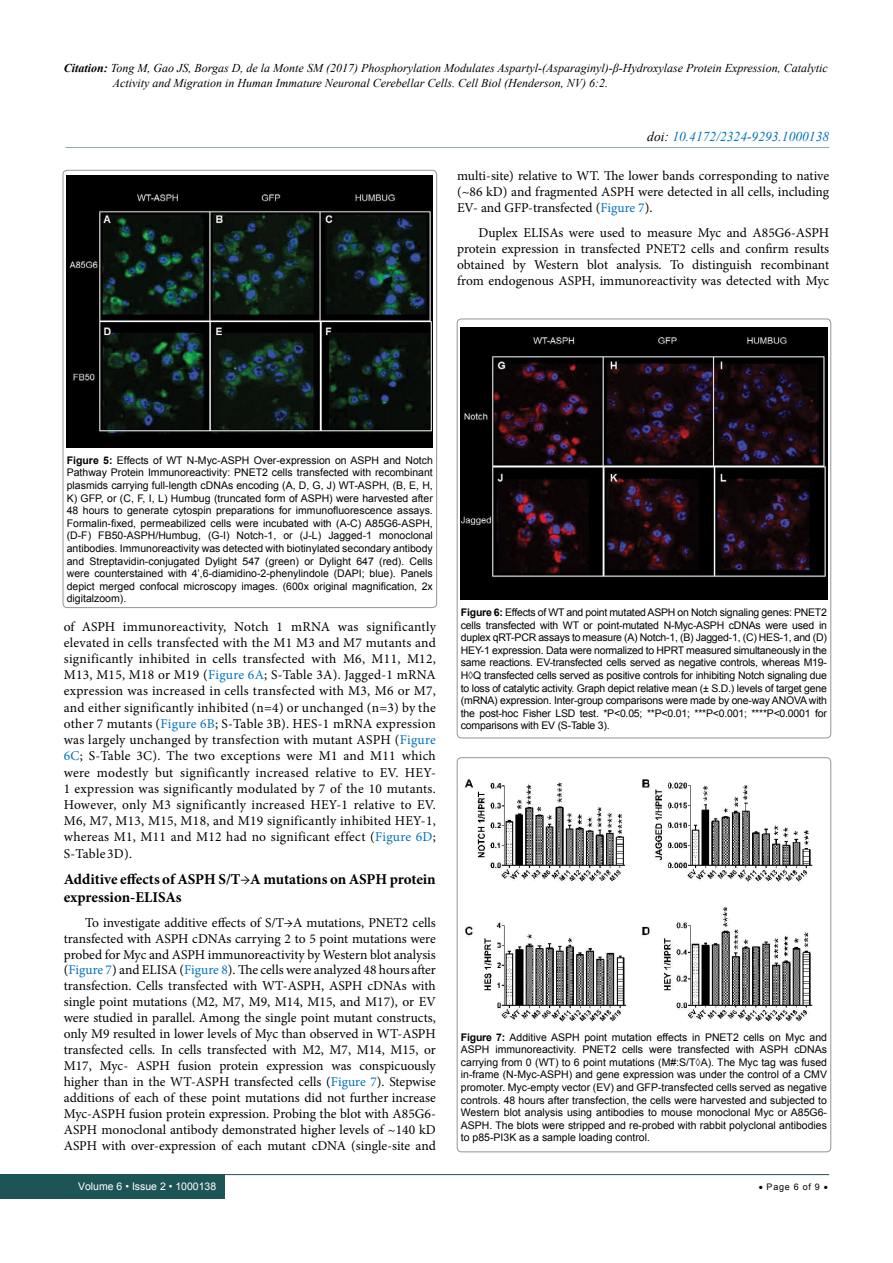
<style>
.page{position:relative;width:893px;height:1263px;background:#fff}
.page>*{position:absolute;margin:0;border:0;box-sizing:border-box;transform-origin:0 0}
.t1{font:700 15px/18px "Minion Pro";letter-spacing:-.005em;color:#000}
.t2{font:13.5px/16.2px "Minion Pro";color:#000;text-align:justify}
.t3{font:italic 13.5px "Times New Roman";color:#0072bc}
.t4{font:italic 12px/15px "Times New Roman";color:#000}
.t5{font:10.5px/12.6px "Arial";color:#000;text-align:justify}
.t6{font:10.5px "Arial";color:#fff}
.t7{font:9px "Arial";letter-spacing:.08em;color:#000}
.s1{font-weight:700}
.s2{color:#000}
.s3{color:#0072bc}
</style>
<div class="page">
<div style="left:0;top:1174px;width:225px;height:25px;background:#1d5557"></div>
<hr style="left:221px;top:1174px;width:608px;height:1px;background:#1d5557">
<hr style="left:65px;top:147px;width:764px;height:1px;background:#1d5557">
<img style="left:67px;top:175px;width:366px;height:273px">
<div style="left:457px;top:319px;width:374px;height:419px;border:1px solid #939598;border-radius:4px"></div>
<img style="left:461px;top:327px;width:366px;height:273px">
<div style="left:457px;top:758px;width:374px;height:394px;border:1px solid #939598;border-radius:4px"></div>
<img style="left:464px;top:779px;width:349px;height:243px">
<p class="t4" style="left:113px;top:60px;width:716px;text-indent:-49px"><span class="s1">Citation:</span> Tong M, Gao JS, Borgas D, de la Monte SM (2017) Phosphorylation Modulates Aspartyl-(Asparaginyl)-β-Hydroxylase Protein Expression, Catalytic<br>Activity and Migration in Human Immature Neuronal Cerebellar Cells. Cell Biol (Henderson, NV) 6:2.</p>
<p class="t3" style="left:647px;top:127px;width:183px"><span class="s2">doi:</span> 10.4172/2324-9293.1000138</p>
<p class="t2" style="left:457px;top:167px;width:374px">multi-site) relative to WT. The lower bands corresponding to native (~86 kD) and fragmented ASPH were detected in all cells, including EV- and GFP-transfected (<span class="s3">Figure 7</span>).</p>
<p class="t2" style="left:457px;top:224px;width:374px;text-indent:21px">Duplex ELISAs were used to measure Myc and A85G6-ASPH protein expression in transfected PNET2 cells and confirm results obtained by Western blot analysis. To distinguish recombinant from endogenous ASPH, immunoreactivity was detected with Myc</p>
<p class="t5" style="left:67px;top:454px;width:368px"><span class="s1">Figure 5:</span> Effects of WT N-Myc-ASPH Over-expression on ASPH and Notch Pathway Protein Immunoreactivity: PNET2 cells transfected with recombinant plasmids carrying full-length cDNAs encoding (A, D, G, J) WT-ASPH, (B, E, H, K) GFP, or (C, F, I, L) Humbug (truncated form of ASPH) were harvested after 48 hours to generate cytospin preparations for immunofluorescence assays.<br>Formalin-fixed, permeabilized cells were incubated with (A-C) A85G6-ASPH, (D-F) FB50-ASPH/Humbug, (G-I) Notch-1, or (J-L) Jagged-1 monoclonal antibodies. Immunoreactivity was detected with biotinylated secondary antibody and Streptavidin-conjugated Dylight 547 (green) or Dylight 647 (red). Cells were counterstained with 4’,6-diamidino-2-phenylindole (DAPI; blue). Panels depict merged confocal microscopy images. (600x original magnification, 2x digitalzoom).</p>
<p class="t2" style="left:64px;top:618px;width:374px">of ASPH immunoreactivity, Notch 1 mRNA was significantly elevated in cells transfected with the M1 M3 and M7 mutants and significantly inhibited in cells transfected with M6, M11, M12, M13, M15, M18 or M19 (<span class="s3">Figure 6A</span>; S-Table 3A). Jagged-1 mRNA expression was increased in cells transfected with M3, M6 or M7, and either significantly inhibited (n=4) or unchanged (n=3) by the other 7 mutants (<span class="s3">Figure 6B</span>; S-Table 3B). HES-1 mRNA expression was largely unchanged by transfection with mutant ASPH (<span class="s3">Figure 6C</span>; S-Table 3C). The two exceptions were M1 and M11 which were modestly but significantly increased relative to EV. HEY-1 expression was significantly modulated by 7 of the 10 mutants.<br>However, only M3 significantly increased HEY-1 relative to EV.<br>M6, M7, M13, M15, M18, and M19 significantly inhibited HEY-1, whereas M1, M11 and M12 had no significant effect (<span class="s3">Figure 6D</span>; S-Table 3D).</p>
<p class="t1" style="left:64px;top:870px;width:373px">Additive effects of ASPH S/T→A mutations on ASPH protein expression-ELISAs</p>
<p class="t2" style="left:64px;top:914px;width:374px;text-indent:21px">To investigate additive effects of S/T→A mutations, PNET2 cells transfected with ASPH cDNAs carrying 2 to 5 point mutations were probed for Myc and ASPH immunoreactivity by Western blot analysis (<span class="s3">Figure 7</span>) and ELISA (<span class="s3">Figure 8</span>). The cells were analyzed 48 hours after transfection. Cells transfected with WT-ASPH, ASPH cDNAs with single point mutations (M2, M7, M9, M14, M15, and M17), or EV were studied in parallel. Among the single point mutant constructs, only M9 resulted in lower levels of Myc than observed in WT-ASPH transfected cells. In cells transfected with M2, M7, M14, M15, or M17, Myc- ASPH fusion protein expression was conspicuously higher than in the WT-ASPH transfected cells (<span class="s3">Figure 7</span>). Stepwise additions of each of these point mutations did not further increase Myc-ASPH fusion protein expression. Probing the blot with A85G6- ASPH monoclonal antibody demonstrated higher levels of ~140 kD ASPH with over-expression of each mutant cDNA (single-site and</p>
<p class="t6" style="left:78px;top:1180px;width:140px">Volume 6 • Issue 2 • 1000138</p>
<p class="t5" style="left:461px;top:606px;width:368px"><span class="s1">Figure 6:</span> Effects of WT and point mutated ASPH on Notch signaling genes: PNET2 cells transfected with WT or point-mutated N-Myc-ASPH cDNAs were used in duplex qRT-PCR assays to measure (A) Notch-1, (B) Jagged-1, (C) HES-1, and (D)<br>HEY-1 expression. Data were normalized to HPRT measured simultaneously in the same reactions. EV-transfected cells served as negative controls, whereas M19- H◊Q transfected cells served as positive controls for inhibiting Notch signaling due to loss of catalytic activity. Graph depict relative mean (± S.D.) levels of target gene (mRNA) expression. Inter-group comparisons were made by one-way ANOVA with the post-hoc Fisher LSD test. *P&lt;0.05; **P&lt;0.01; ***P&lt;0.001; ****P&lt;0.0001 for comparisons with EV (S-Table 3).</p>
<p class="t5" style="left:461px;top:1031px;width:368px"><span class="s1">Figure 7:</span> Additive ASPH point mutation effects in PNET2 cells on Myc and ASPH immunoreactivity. PNET2 cells were transfected with ASPH cDNAs carrying from 0 (WT) to 6 point mutations (M#:S/T◊A). The Myc tag was fused in-frame (N-Myc-ASPH) and gene expression was under the control of a CMV promoter. Myc-empty vector (EV) and GFP-transfected cells served as negative controls. 48 hours after transfection, the cells were harvested and subjected to Western blot analysis using antibodies to mouse monoclonal Myc or A85G6- ASPH. The blots were stripped and re-probed with rabbit polyclonal antibodies to p85-PI3K as a sample loading control.</p>
<p class="t7" style="left:759px;top:1181px;width:71px">• Page 6 of 9 •</p>
</div>
